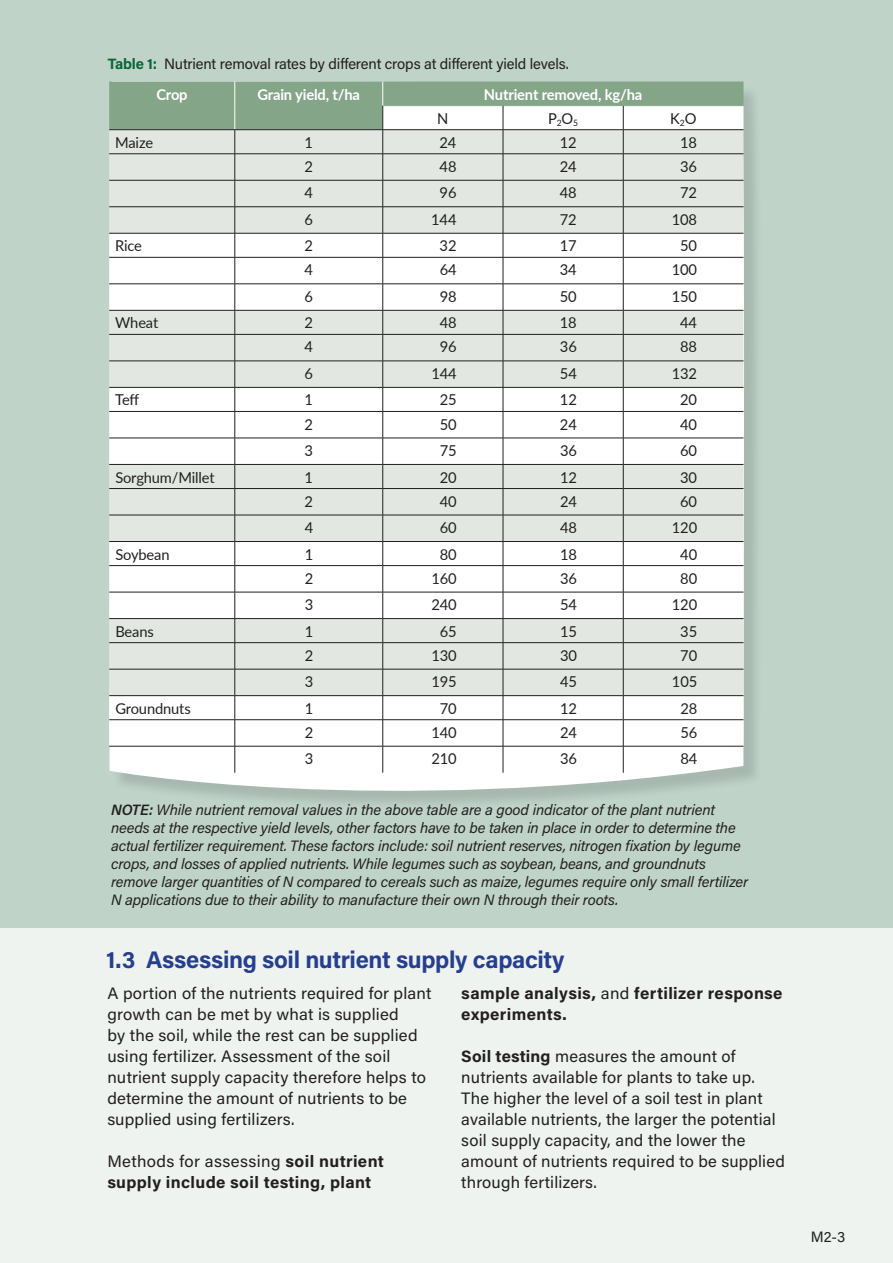
<style>
.page{position:relative;width:893px;height:1263px;background:#eff3ef}
.page>*{position:absolute;margin:0;border:0;box-sizing:border-box;transform-origin:0 0}
.t1{font:24px "Acumin Variable Concept";letter-spacing:.04em;color:#253f8e}
.t2{font:16.5px/21px "Acumin Variable Concept";letter-spacing:.035em;color:#231f20}
.t3{font:16.5px/21px "Acumin Variable Concept";letter-spacing:.07em;color:#231f20}
.t4{font:16.5px/21px "Acumin Variable Concept";letter-spacing:.075em;color:#231f20}
.t5{font:15px/18px "Acumin Variable Concept";letter-spacing:.005em;color:#231f20}
.t6{font:15px "Lato";letter-spacing:-.01em;color:#231f20}
.t7{font:700 15px "Lato";letter-spacing:-.01em;color:#fff}
.s1{color:#0c6638}
</style>
<div class="page">
<div style="left:1px;top:0;width:892px;height:927px;background:#bfd3c9"></div>
<div style="left:112px;top:83px;width:651px;height:726px;background:#231f20;opacity:.15"></div>
<svg style="left:110px;top:81px;width:636px;height:728px"></svg>
<svg style="left:109px;top:82px;width:634px;height:691px;background:#e2e6e1"></svg>
<p class="t5" style="left:108px;top:54px;width:462px"><span class="s1">Table 1:</span> Nutrient removal rates by different crops at different yield levels.</p>
<p class="t7" style="left:156px;top:83px;width:33px">Crop</p>
<p class="t7" style="left:257px;top:83px;width:104px">Grain yield, t/ha</p>
<p class="t7" style="left:484px;top:83px;width:160px">Nutrient removed, kg/ha</p>
<p class="t6" style="left:437px;top:107px;width:13px">N</p>
<p class="t6" style="left:548px;top:107px;width:32px">P<sub>2</sub>O<sub>5</sub></p>
<p class="t6" style="left:670px;top:107px;width:28px">K<sub>2</sub>O</p>
<p class="t6" style="left:115px;top:132px;width:39px">Maize</p>
<p class="t6" style="left:304px;top:132px;width:10px">1</p>
<p class="t6" style="left:440px;top:132px;width:18px">24</p>
<p class="t6" style="left:560px;top:132px;width:18px">12</p>
<p class="t6" style="left:680px;top:132px;width:18px">18</p>
<p class="t6" style="left:305px;top:156px;width:10px">2</p>
<p class="t6" style="left:440px;top:156px;width:18px">48</p>
<p class="t6" style="left:560px;top:156px;width:18px">24</p>
<p class="t6" style="left:680px;top:156px;width:18px">36</p>
<p class="t6" style="left:305px;top:182px;width:10px">4</p>
<p class="t6" style="left:440px;top:182px;width:18px">96</p>
<p class="t6" style="left:560px;top:182px;width:18px">48</p>
<p class="t6" style="left:680px;top:182px;width:18px">72</p>
<p class="t6" style="left:305px;top:209px;width:10px">6</p>
<p class="t6" style="left:431px;top:209px;width:27px">144</p>
<p class="t6" style="left:560px;top:209px;width:18px">72</p>
<p class="t6" style="left:672px;top:209px;width:27px">108</p>
<p class="t6" style="left:115px;top:235px;width:28px">Rice</p>
<p class="t6" style="left:305px;top:235px;width:10px">2</p>
<p class="t6" style="left:440px;top:235px;width:18px">32</p>
<p class="t6" style="left:560px;top:235px;width:18px">17</p>
<p class="t6" style="left:680px;top:235px;width:18px">50</p>
<p class="t6" style="left:305px;top:259px;width:10px">4</p>
<p class="t6" style="left:440px;top:259px;width:18px">64</p>
<p class="t6" style="left:560px;top:259px;width:18px">34</p>
<p class="t6" style="left:672px;top:259px;width:27px">100</p>
<p class="t6" style="left:305px;top:286px;width:10px">6</p>
<p class="t6" style="left:440px;top:286px;width:18px">98</p>
<p class="t6" style="left:560px;top:286px;width:18px">50</p>
<p class="t6" style="left:672px;top:286px;width:27px">150</p>
<p class="t6" style="left:115px;top:312px;width:44px">Wheat</p>
<p class="t6" style="left:305px;top:312px;width:10px">2</p>
<p class="t6" style="left:440px;top:312px;width:18px">48</p>
<p class="t6" style="left:560px;top:312px;width:18px">18</p>
<p class="t6" style="left:680px;top:312px;width:18px">44</p>
<p class="t6" style="left:305px;top:336px;width:10px">4</p>
<p class="t6" style="left:440px;top:336px;width:18px">96</p>
<p class="t6" style="left:560px;top:336px;width:18px">36</p>
<p class="t6" style="left:680px;top:336px;width:18px">88</p>
<p class="t6" style="left:305px;top:363px;width:10px">6</p>
<p class="t6" style="left:431px;top:363px;width:27px">144</p>
<p class="t6" style="left:560px;top:363px;width:18px">54</p>
<p class="t6" style="left:672px;top:363px;width:27px">132</p>
<p class="t6" style="left:115px;top:389px;width:26px">Teff</p>
<p class="t6" style="left:305px;top:389px;width:10px">1</p>
<p class="t6" style="left:440px;top:389px;width:18px">25</p>
<p class="t6" style="left:560px;top:389px;width:18px">12</p>
<p class="t6" style="left:680px;top:389px;width:18px">20</p>
<p class="t6" style="left:305px;top:413px;width:10px">2</p>
<p class="t6" style="left:440px;top:413px;width:18px">50</p>
<p class="t6" style="left:560px;top:413px;width:18px">24</p>
<p class="t6" style="left:680px;top:413px;width:18px">40</p>
<p class="t6" style="left:305px;top:440px;width:10px">3</p>
<p class="t6" style="left:440px;top:440px;width:18px">75</p>
<p class="t6" style="left:560px;top:440px;width:18px">36</p>
<p class="t6" style="left:680px;top:440px;width:18px">60</p>
<p class="t6" style="left:115px;top:466px;width:101px">Sorghum/Millet</p>
<p class="t6" style="left:305px;top:466px;width:10px">1</p>
<p class="t6" style="left:440px;top:466px;width:18px">20</p>
<p class="t6" style="left:560px;top:466px;width:18px">12</p>
<p class="t6" style="left:680px;top:466px;width:18px">30</p>
<p class="t6" style="left:305px;top:490px;width:10px">2</p>
<p class="t6" style="left:440px;top:490px;width:18px">40</p>
<p class="t6" style="left:560px;top:490px;width:18px">24</p>
<p class="t6" style="left:680px;top:490px;width:18px">60</p>
<p class="t6" style="left:305px;top:517px;width:10px">4</p>
<p class="t6" style="left:440px;top:517px;width:18px">60</p>
<p class="t6" style="left:560px;top:517px;width:18px">48</p>
<p class="t6" style="left:672px;top:517px;width:27px">120</p>
<p class="t6" style="left:115px;top:543px;width:56px">Soybean</p>
<p class="t6" style="left:305px;top:543px;width:10px">1</p>
<p class="t6" style="left:440px;top:543px;width:18px">80</p>
<p class="t6" style="left:560px;top:543px;width:18px">18</p>
<p class="t6" style="left:680px;top:543px;width:18px">40</p>
<p class="t6" style="left:305px;top:567px;width:10px">2</p>
<p class="t6" style="left:431px;top:567px;width:27px">160</p>
<p class="t6" style="left:560px;top:567px;width:18px">36</p>
<p class="t6" style="left:680px;top:567px;width:18px">80</p>
<p class="t6" style="left:305px;top:594px;width:10px">3</p>
<p class="t6" style="left:431px;top:594px;width:27px">240</p>
<p class="t6" style="left:560px;top:594px;width:18px">54</p>
<p class="t6" style="left:672px;top:594px;width:27px">120</p>
<p class="t6" style="left:115px;top:620px;width:40px">Beans</p>
<p class="t6" style="left:305px;top:620px;width:10px">1</p>
<p class="t6" style="left:440px;top:620px;width:18px">65</p>
<p class="t6" style="left:560px;top:620px;width:18px">15</p>
<p class="t6" style="left:680px;top:620px;width:18px">35</p>
<p class="t6" style="left:305px;top:644px;width:10px">2</p>
<p class="t6" style="left:431px;top:644px;width:27px">130</p>
<p class="t6" style="left:560px;top:644px;width:18px">30</p>
<p class="t6" style="left:680px;top:644px;width:18px">70</p>
<p class="t6" style="left:305px;top:671px;width:10px">3</p>
<p class="t6" style="left:431px;top:671px;width:27px">195</p>
<p class="t6" style="left:560px;top:671px;width:18px">45</p>
<p class="t6" style="left:672px;top:671px;width:27px">105</p>
<p class="t6" style="left:115px;top:697px;width:77px">Groundnuts</p>
<p class="t6" style="left:305px;top:697px;width:10px">1</p>
<p class="t6" style="left:440px;top:697px;width:18px">70</p>
<p class="t6" style="left:560px;top:697px;width:18px">12</p>
<p class="t6" style="left:680px;top:697px;width:18px">28</p>
<p class="t6" style="left:305px;top:722px;width:10px">2</p>
<p class="t6" style="left:431px;top:722px;width:27px">140</p>
<p class="t6" style="left:560px;top:722px;width:18px">24</p>
<p class="t6" style="left:680px;top:722px;width:18px">56</p>
<p class="t6" style="left:305px;top:748px;width:10px">3</p>
<p class="t6" style="left:431px;top:748px;width:27px">210</p>
<p class="t6" style="left:560px;top:748px;width:18px">36</p>
<p class="t6" style="left:680px;top:748px;width:18px">84</p>
<p class="t5" style="left:111px;top:800px;width:639px">NOTE: While nutrient removal values in the above table are a good indicator of the plant nutrient needs at the respective yield levels, other factors have to be taken in place in order to determine the actual fertilizer requirement. These factors include: soil nutrient reserves, nitrogen fixation by legume crops, and losses of applied nutrients. While legumes such as soybean, beans, and groundnuts remove larger quantities of N compared to cereals such as maize, legumes require only small fertilizer N applications due to their ability to manufacture their own N through their roots.</p>
<p class="t1" style="left:106px;top:943px;width:459px">1.3 Assessing soil nutrient supply capacity</p>
<p class="t2" style="left:107px;top:982px;width:325px">A portion of the nutrients required for plant growth can be met by what is supplied<br>by the soil, while the rest can be supplied using fertilizer. Assessment of the soil nutrient supply capacity therefore helps to determine the amount of nutrients to be supplied using fertilizers.</p>
<p class="t3" style="left:107px;top:1150px;width:277px">Methods for assessing soil nutrient supply include soil testing, plant</p>
<p class="t4" style="left:461px;top:982px;width:322px">sample analysis, and fertilizer response experiments.</p>
<p class="t2" style="left:461px;top:1045px;width:325px">Soil testing measures the amount of nutrients available for plants to take up.<br>The higher the level of a soil test in plant available nutrients, the larger the potential soil supply capacity, and the lower the amount of nutrients required to be supplied through fertilizers.</p>
<p class="t5" style="left:811px;top:1227px;width:36px">M2-3</p>
</div>
